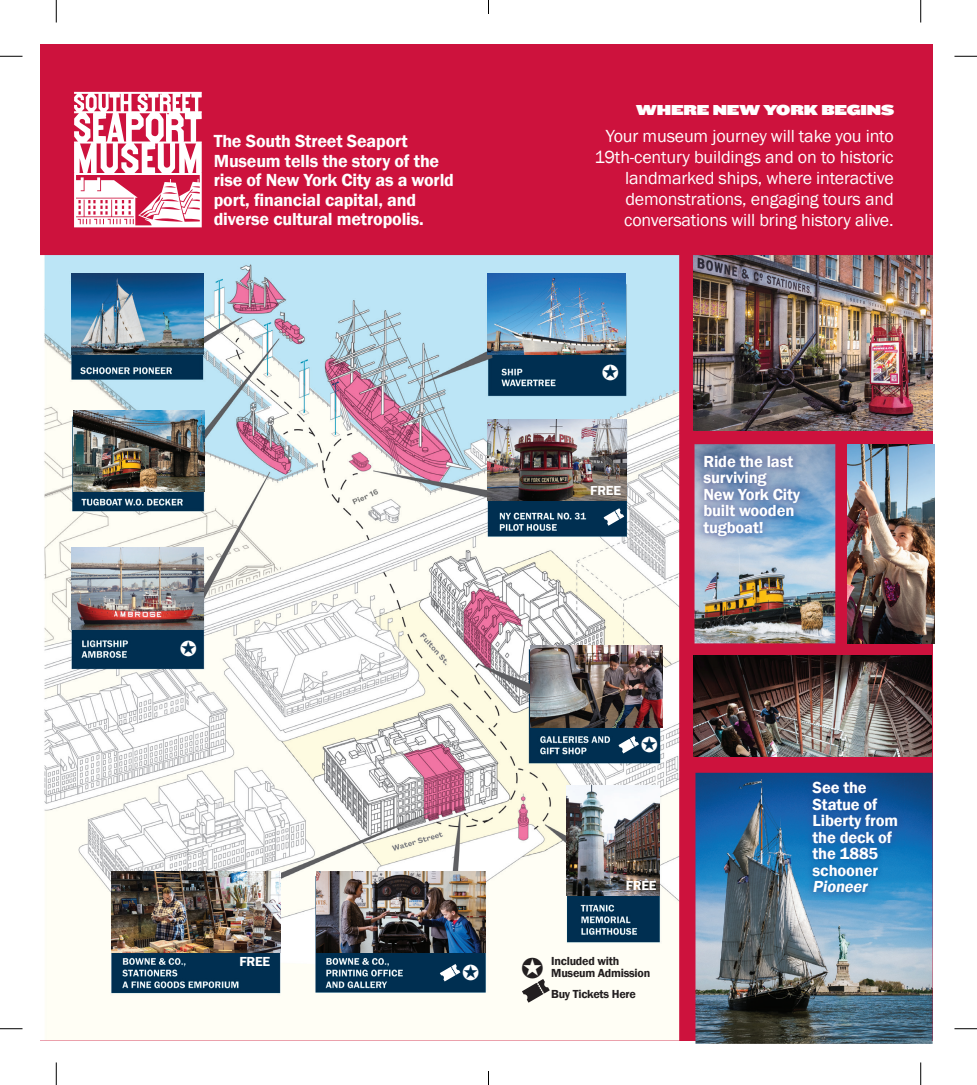
<style>
.page{position:relative;width:977px;height:1085px;background:#fff}
.page>*{position:absolute;margin:0;border:0;box-sizing:border-box;transform-origin:0 0}
.t1{font:18px/21px "Franklin Gothic";letter-spacing:-.01em;color:#fff;text-align:right}
.t2{font:600 18px/19.5px "Franklin Gothic";letter-spacing:-.01em;color:#fff}
.t3{font:600 16.5px/16.5px "Franklin Gothic";letter-spacing:-.01em;color:#fff}
.t4{font:italic 600 16.5px "Franklin Gothic";color:#fff}
.t5{font:15px "Knockout HTF94 Ultmt Sumo";letter-spacing:-.01em;color:#fff}
.t6{font:600 13.5px "Franklin Gothic";letter-spacing:-.02em;color:#fff}
.t7{font:600 12px/12px "Franklin Gothic";letter-spacing:-.02em;color:#231f20}
</style>
<div class="page">
<div style="left:40px;top:44px;width:892px;height:996px;background:#cd123d"></div>
<img style="left:40px;top:255px;width:639px;height:785px">
<img style="left:71px;top:273px;width:132px;height:81px">
<img style="left:73px;top:410px;width:131px;height:82px">
<img style="left:72px;top:548px;width:132px;height:81px">
<img style="left:566px;top:785px;width:93px;height:110px">
<img style="left:530px;top:645px;width:132px;height:82px">
<img style="left:487px;top:419px;width:139px;height:81px">
<img style="left:487px;top:273px;width:139px;height:81px">
<img style="left:112px;top:871px;width:168px;height:81px">
<img style="left:316px;top:871px;width:169px;height:81px">
<svg style="left:603px;top:508px;width:21px;height:17px"></svg>
<img style="left:693px;top:256px;width:239px;height:174px">
<img style="left:694px;top:444px;width:141px;height:199px">
<img style="left:847px;top:444px;width:87px;height:199px">
<img style="left:693px;top:655px;width:238px;height:102px">
<img style="left:695px;top:772px;width:237px;height:271px">
<svg style="left:74px;top:92px;width:128px;height:135px"></svg>
<img style="left:696px;top:448px;width:110px;height:95px">
<img style="left:805px;top:774px;width:99px;height:125px">
<svg style="left:0;top:56px;width:22px;height:1px"></svg>
<svg style="left:954px;top:56px;width:22px;height:1px"></svg>
<svg style="left:0;top:1028px;width:22px;height:1px"></svg>
<svg style="left:954px;top:1028px;width:22px;height:1px"></svg>
<svg style="left:56px;top:0;width:1px;height:22px"></svg>
<svg style="left:56px;top:1062px;width:1px;height:22px"></svg>
<svg style="left:920px;top:0;width:1px;height:22px"></svg>
<svg style="left:920px;top:1062px;width:1px;height:22px"></svg>
<svg style="left:488px;top:0;width:1px;height:14px"></svg>
<svg style="left:488px;top:1071px;width:1px;height:13px"></svg>
<svg style="left:522px;top:957px;width:28px;height:45px"></svg>
<svg style="left:618px;top:736px;width:39px;height:17px"></svg>
<svg style="left:440px;top:964px;width:38px;height:17px"></svg>
<svg style="left:602px;top:365px;width:16px;height:15px"></svg>
<svg style="left:180px;top:640px;width:16px;height:15px"></svg>
<p class="t5" style="left:636px;top:101px;width:259px">WHERE NEW YORK BEGINS</p>
<p class="t2" style="left:214px;top:132px;width:242px">The South Street Seaport<br>Museum tells the story of the rise of New York City as a world port, financial capital, and diverse cultural metropolis.</p>
<p class="t1" style="left:594px;top:126px;width:301px">Your museum journey will take you into 19th-century buildings and on to historic landmarked ships, where interactive demonstrations, engaging tours and conversations will bring history alive.</p>
<p class="t6" style="left:239px;top:953px;width:32px">FREE</p>
<p class="t6" style="left:590px;top:482px;width:32px">FREE</p>
<p class="t3" style="left:703px;top:453px;width:98px">Ride the last surviving<br>New York City built wooden tugboat!</p>
<p class="t6" style="left:625px;top:877px;width:32px">FREE</p>
<p class="t7" style="left:551px;top:955px;width:101px">Included with<br>Museum Admission</p>
<p class="t7" style="left:551px;top:988px;width:86px">Buy Tickets Here</p>
<p class="t3" style="left:812px;top:779px;width:87px">See the<br>Statue of<br>Liberty from the deck of the 1885 schooner</p>
<p class="t4" style="left:812px;top:876px;width:59px">Pioneer</p>
</div>
